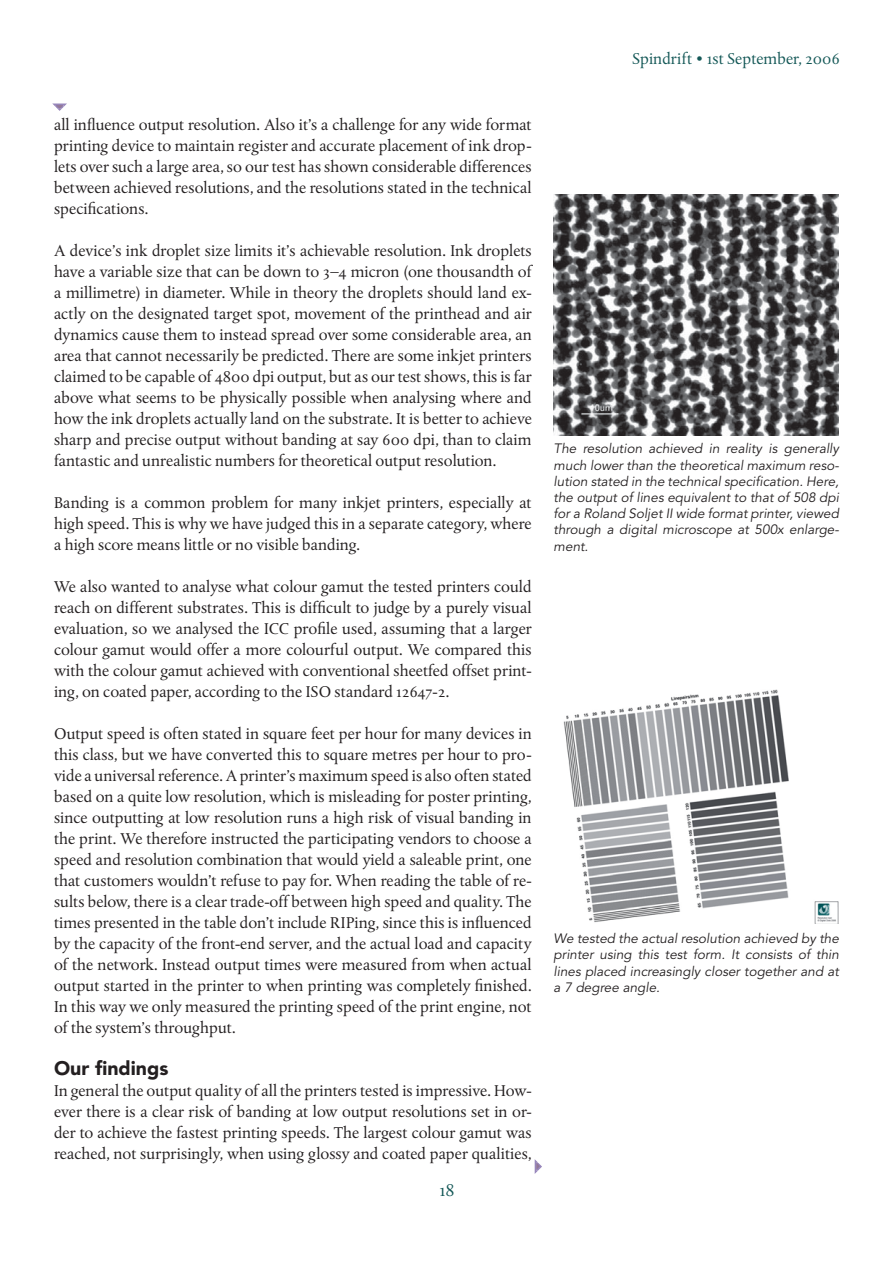
<style>
.page{position:relative;width:893px;height:1263px;background:#fff}
.page>*{position:absolute;margin:0;border:0;box-sizing:border-box;transform-origin:0 0}
.t1{font:900 19.5px "Avenir";color:#231f20}
.t2{font:18px "Albertina MT Regular Os F";color:#145857}
.t3{font:16.5px/21px "Albertina MT Regular Os F";color:#231f20;text-align:justify}
.t4{font:16.5px "Albertina MT Regular Os F";color:#145857}
.t5{font:italic 13.5px/16.2px "Avenir";color:#231f20;text-align:justify}
</style>
<div class="page">
<img style="left:554px;top:194px;width:284px;height:241px">
<img style="left:563px;top:690px;width:276px;height:233px">
<svg style="left:53px;top:104px;width:14px;height:7px"></svg>
<svg style="left:535px;top:1159px;width:7px;height:15px"></svg>
<p class="t3" style="left:54px;top:115px;width:479px">all influence output resolution. Also it’s a challenge for any wide format printing device to maintain register and accurate placement of ink drop&shy;lets over such a large area, so our test has shown considerable differences between achieved resolutions, and the resolutions stated in the technical specifications.</p>
<p class="t3" style="left:54px;top:241px;width:479px">A device’s ink droplet size limits it’s achievable resolution. Ink droplets have a variable size that can be down to 3–4 micron (one thousandth of a millimetre) in diameter. While in theory the droplets should land ex&shy;actly on the designated target spot, movement of the printhead and air dynamics cause them to instead spread over some considerable area, an area that cannot necessarily be predicted. There are some inkjet printers claimed to be capable of 4800 dpi output, but as our test shows, this is far above what seems to be physically possible when analysing where and how the ink droplets actually land on the substrate. It is better to achieve sharp and precise output without banding at say 600 dpi, than to claim fantastic and unrealistic numbers for theoretical output resolution.</p>
<p class="t3" style="left:54px;top:493px;width:479px">Banding is a common problem for many inkjet printers, especially at high speed. This is why we have judged this in a separate category, where a high score means little or no visible banding.</p>
<p class="t3" style="left:54px;top:577px;width:479px">We also wanted to analyse what colour gamut the tested printers could reach on different substrates. This is difficult to judge by a purely visual evaluation, so we analysed the ICC profile used, assuming that a larger colour gamut would offer a more colourful output. We compared this with the colour gamut achieved with conventional sheetfed offset print&shy;ing, on coated paper, according to the ISO standard 12647-2.</p>
<p class="t3" style="left:54px;top:724px;width:479px">Output speed is often stated in square feet per hour for many devices in this class, but we have converted this to square metres per hour to pro&shy;vide a universal reference. A printer’s maximum speed is also often stated based on a quite low resolution, which is misleading for poster printing, since outputting at low resolution runs a high risk of visual banding in the print. We therefore instructed the participating vendors to choose a speed and resolution combination that would yield a saleable print, one that customers wouldn’t refuse to pay for. When reading the table of re&shy;sults below, there is a clear trade-off between high speed and quality. The times presented in the table don’t include RIPing, since this is influenced by the capacity of the front-end server, and the actual load and capacity of the network. Instead output times were measured from when actual output started in the printer to when printing was completely finished.<br>In this way we only measured the printing speed of the print engine, not of the system’s throughput.</p>
<p class="t1" style="left:54px;top:1060px;width:116px">Our findings</p>
<p class="t3" style="left:54px;top:1081px;width:479px">In general the output quality of all the printers tested is impressive. How&shy;ever there is a clear risk of banding at low output resolutions set in or&shy;der to achieve the fastest printing speeds. The largest colour gamut was reached, not surprisingly, when using glossy and coated paper qualities,</p>
<p class="t2" style="left:440px;top:1182px;width:16px">18</p>
<p class="t4" style="left:632px;top:51px;width:209px">Spindrift • 1st September, 2006</p>
<p class="t5" style="left:554px;top:442px;width:287px">The resolution achieved in reality is generally much lower than the theoretical maximum reso&shy;lution stated in the technical specification. Here, the output of lines equivalent to that of 508 dpi for a Roland Soljet II wide format printer, viewed through a digital microscope at 500x enlarge&shy;ment.</p>
<p class="t5" style="left:554px;top:932px;width:287px">We tested the actual resolution achieved by the printer using this test form. It consists of thin lines placed increasingly closer together and at a 7 degree angle.</p>
</div>
